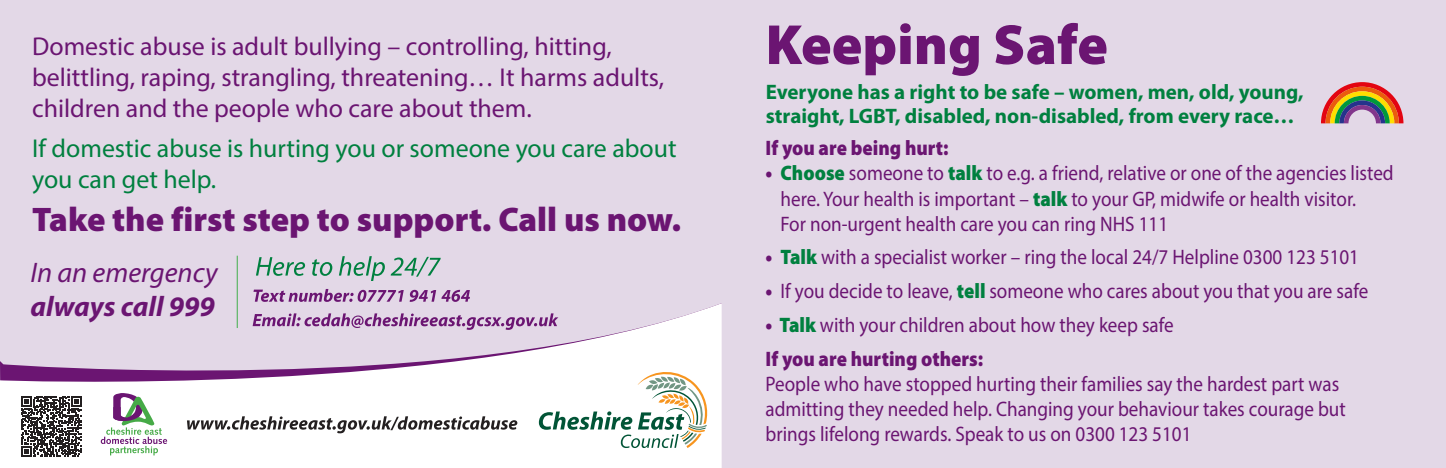
<style>
.page{position:relative;width:1446px;height:468px;background:#e3d8e7}
.page>*{position:absolute;margin:0;border:0;box-sizing:border-box;transform-origin:0 0}
.t1{font:900 57px "Myriad Pro";color:#6b1572}
.t2{font:900 34.2px "Myriad Pro";color:#6b1572}
.t3{font:italic 28.2px "Myriad Pro";color:#6b1572}
.t4{font:italic 700 28.2px "Myriad Pro";color:#6b1572}
.t5{font:25.8px/31.2px "Myriad Pro";color:#6b1572}
.t6{font:25.8px/31.2px "Myriad Pro";color:#00803f}
.t7{font:21px/25.2px "Myriad Pro";color:#6b1572;scale:.91 1}
.t8{font:700 21px/24px "Myriad Pro";color:#00803f}
.t9{font:900 21px "Myriad Pro";color:#6b1572;scale:.91 1}
.s1{font-weight:900}
.s2{font-weight:900;color:#00803f}
</style>
<div class="page">
<svg style="left:0;top:303px;width:722px;height:165px;fill:#fff"></svg>
<svg style="left:187px;top:416px;width:330px;height:17px;background:#b9b8b8"></svg>
<svg style="left:539px;top:372px;width:168px;height:76px;background:#dce4db"></svg>
<svg style="left:101px;top:393px;width:66px;height:62px;background:#cfd2d0"></svg>
<svg style="left:21px;top:396px;width:60px;height:60px;background:#6b6869"></svg>
<hr style="left:237px;top:256px;width:1px;height:72px;background:#40ae49">
<svg style="left:1321px;top:82px;width:82px;height:41px"></svg>
<svg style="left:253px;top:313px;width:305px;height:17px"></svg>
<svg style="left:253px;top:289px;width:217px;height:13px"></svg>
<svg style="left:256px;top:256px;width:185px;height:25px"></svg>
<p class="t5" style="left:32px;top:30px;width:634px">Domestic abuse is adult bullying – controlling, hitting, belittling, raping, strangling, threatening… It harms adults, children and the people who care about them.</p>
<p class="t6" style="left:32px;top:132px;width:646px">If domestic abuse is hurting you or someone you care about you can get help.</p>
<p class="t2" style="left:32px;top:200px;width:650px">Take the first step to support. Call us now.</p>
<p class="t3" style="left:31px;top:257px;width:188px">In an emergency</p>
<p class="t4" style="left:31px;top:290px;width:186px">always call 999</p>
<p class="t1" style="left:765px;top:12px;width:344px">Keeping Safe</p>
<p class="t8" style="left:766px;top:80px;width:539px">Everyone has a right to be safe – women, men, old, young, straight, LGBT, disabled, non-disabled, from every race…</p>
<p class="t9" style="left:765px;top:136px;width:203px">If you are being hurt:</p>
<p class="t7" style="left:780px;top:160px;width:675px;text-indent:-15px"><span class="s1">•</span> <span class="s2">Choose</span> someone to <span class="s2">talk</span> to e.g. a friend, relative or one of the agencies listed here. Your health is important – <span class="s2">talk</span> to your GP, midwife or health visitor.<br>For non-urgent health care you can ring NHS 111</p>
<p class="t7" style="left:765px;top:244px;width:654px"><span class="s1">•</span> <span class="s2">Talk</span> with a specialist worker – ring the local 24/7 Helpline 0300 123 5101</p>
<p class="t7" style="left:765px;top:278px;width:664px"><span class="s1">•</span> If you decide to leave, <span class="s2">tell</span> someone who cares about you that you are safe</p>
<p class="t7" style="left:765px;top:312px;width:450px"><span class="s1">•</span> <span class="s2">Talk</span> with your children about how they keep safe</p>
<p class="t9" style="left:765px;top:346px;width:241px">If you are hurting others:</p>
<p class="t7" style="left:765px;top:371px;width:639px">People who have stopped hurting their families say the hardest part was admitting they needed help. Changing your behaviour takes courage but brings lifelong rewards. Speak to us on 0300 123 5101</p>
</div>
